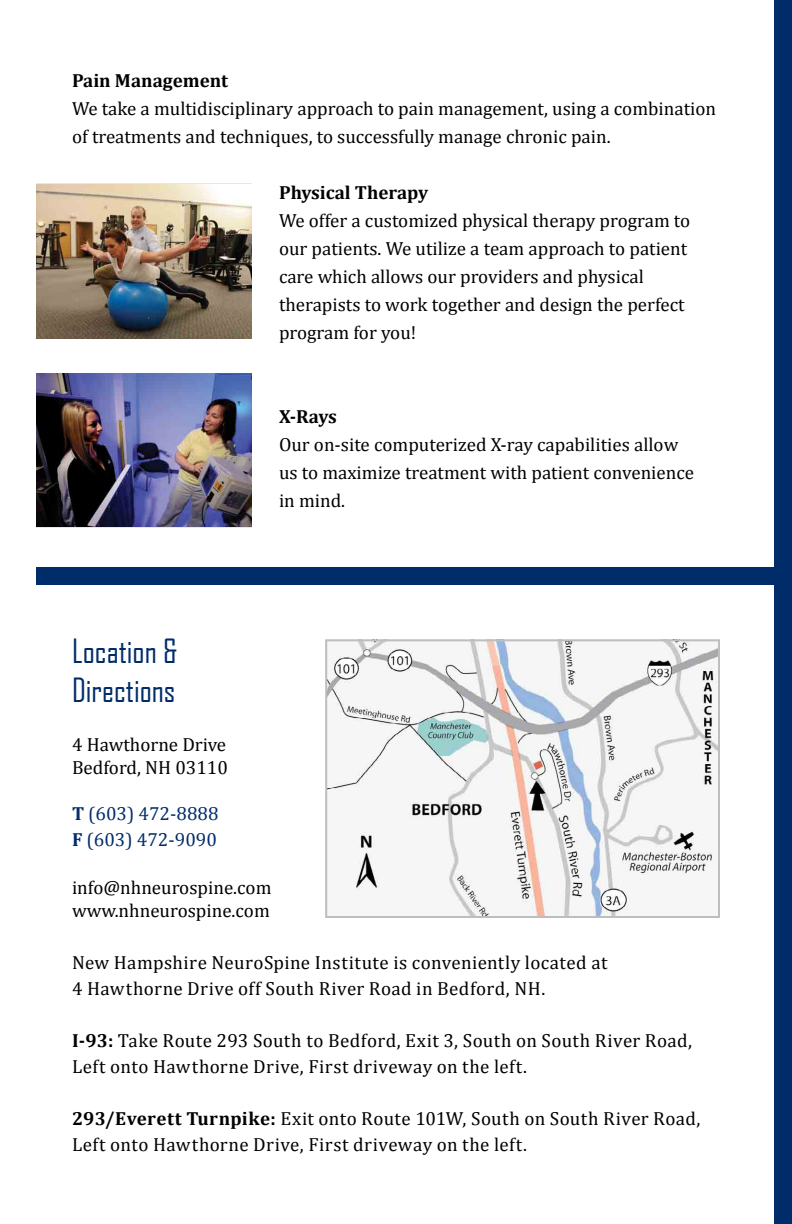
<style>
.page{position:relative;width:792px;height:1224px;background:#fff}
.page>*{position:absolute;margin:0;border:0;box-sizing:border-box;transform-origin:0 0}
.t1{font:32px/38.4px "Agency FB";color:#002d6a}
.t2{font:19px/28px "Cambria";color:#000}
.t3{font:19px/26px "Cambria";letter-spacing:.02em;color:#000}
.t4{font:700 19px "Cambria";color:#000}
.t5{font:19px/26.4px "Cambria";color:#002d6a}
.s1{font-weight:700}
</style>
<div class="page">
<img style="left:328px;top:642px;width:389px;height:273px">
<div style="left:325px;top:639px;width:395px;height:279px;border:2px solid #bcbec0"></div>
<div style="left:774px;top:0;width:18px;height:1224px;background:#002d6a"></div>
<div style="left:36px;top:567px;width:756px;height:18px;background:#002d6a"></div>
<img style="left:36px;top:373px;width:216px;height:154px">
<img style="left:36px;top:184px;width:216px;height:154px">
<p class="t4" style="left:72px;top:69px;width:158px">Pain Management</p>
<p class="t2" style="left:72px;top:94px;width:646px">We take a multidisciplinary approach to pain management, using a combination of treatments and techniques, to successfully manage chronic pain.</p>
<p class="t4" style="left:279px;top:181px;width:151px">Physical Therapy</p>
<p class="t2" style="left:279px;top:206px;width:413px">We offer a customized physical therapy program to our patients. We utilize a team approach to patient care which allows our providers and physical therapists to work together and design the perfect program for you!</p>
<p class="t4" style="left:279px;top:405px;width:59px">X-Rays</p>
<p class="t2" style="left:279px;top:430px;width:417px">Our on-site computerized X-ray capabilities allow us to maximize treatment with patient convenience in mind.</p>
<h1 class="t1" style="left:72px;top:631px;width:106px">Location &amp;<br>Directions</h1>
<p class="t2" style="left:72px;top:733px;width:158px;line-height:22.8px">4 Hawthorne Drive<br>Bedford, NH 03110</p>
<p class="t5" style="left:72px;top:800px;width:148px"><span class="s1">T</span> (603) 472-8888<br><span class="s1">F</span> (603) 472-9090</p>
<p class="t2" style="left:72px;top:876px;width:201px;line-height:22.8px">info@nhneurospine.com www.nhneurospine.com</p>
<p class="t3" style="left:72px;top:949px;width:537px">New Hampshire NeuroSpine Institute is conveniently located at<br>4 Hawthorne Drive off South River Road in Bedford, NH.</p>
<p class="t3" style="left:72px;top:1027px;width:622px"><span class="s1">I-93:</span> Take Route 293 South to Bedford, Exit 3, South on South River Road,<br>Left onto Hawthorne Drive, First driveway on the left.</p>
<p class="t3" style="left:72px;top:1105px;width:630px"><span class="s1">293/Everett Turnpike:</span> Exit onto Route 101W, South on South River Road,<br>Left onto Hawthorne Drive, First driveway on the left.</p>
</div>
